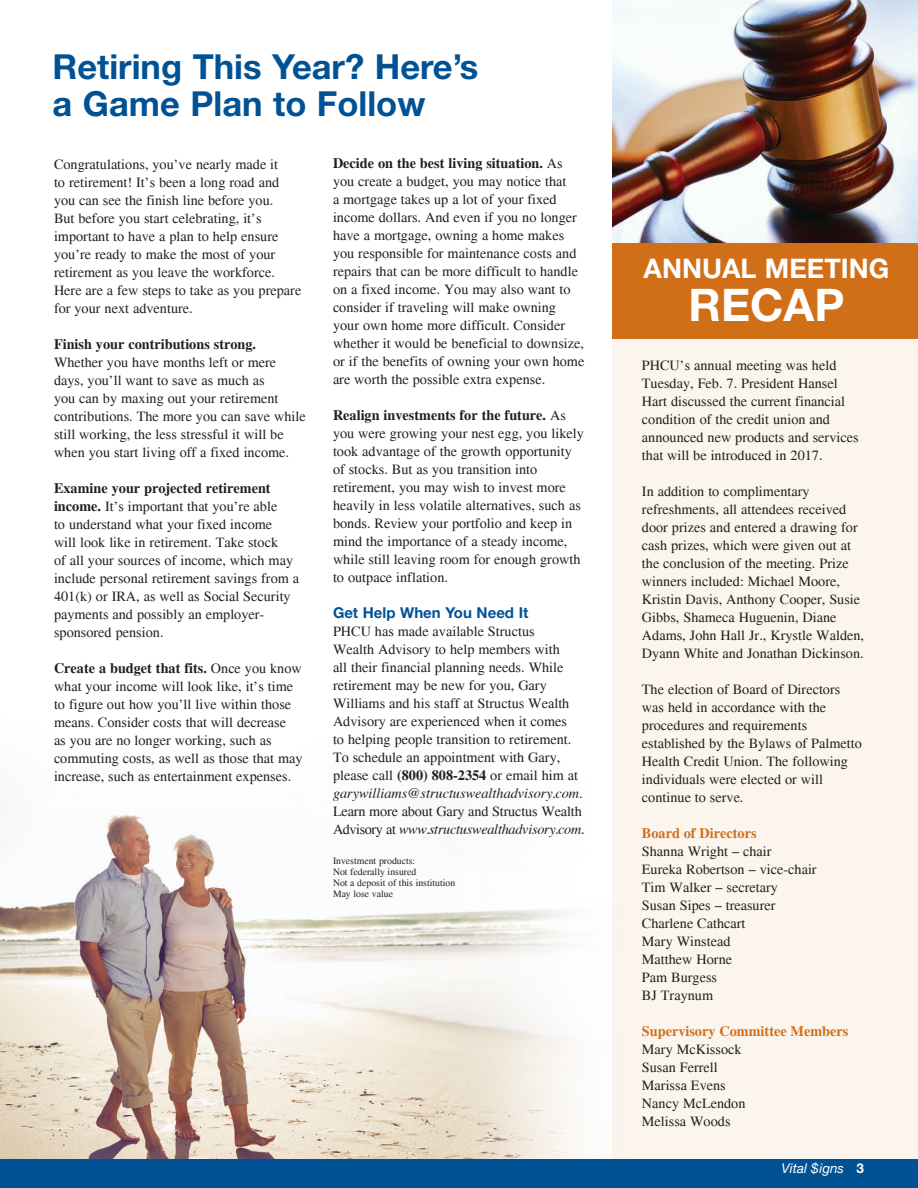
<style>
.page{position:relative;width:918px;height:1188px;background:#fff}
.page>*{position:absolute;margin:0;border:0;box-sizing:border-box;transform-origin:0 0}
.HEADLINE{font:700 45px "Helvetica Neue LT Std";color:#fff}
.HEADLINE-2{font:700 34.5px/37.5px "Helvetica Neue LT Std";color:#005294}
.HEADLINE-3{font:700 27px "Helvetica Neue LT Std";color:#fff}
.SUBHEAD{font:700 15px "Helvetica Neue LT Std";color:#005294}
.BODY{font:14.25px/18px "Times";color:#231f20}
.BODY-2{font:700 14.25px "Times";color:#d06f18}
.t1{font:italic 13.5px "Helvetica Neue LT Std";color:#fff}
.FOOTNOTE{font:9.75px "Times";color:#231f20}
.s1{font-weight:700}
.s2{font-style:italic}
.s3{font-weight:700;font-style:normal}
</style>
<div class="page">
<div style="left:612px;top:0;width:306px;height:1172px;background:#fcf5ee"></div>
<img style="left:612px;top:0;width:306px;height:243px">
<img style="left:0;top:814px;width:580px;height:345px">
<div style="left:0;top:1159px;width:918px;height:29px;background:#005294"></div>
<div style="left:612px;top:243px;width:306px;height:95px;background:#d06f18"></div>
<p class="HEADLINE-2" style="left:52px;top:47px;width:427px">Retiring This Year? Here’s a Game Plan to Follow</p>
<p class="BODY" style="left:54px;top:155px;width:249px">Congratulations, you’ve nearly made it<br>to retirement! It’s been a long road and you can see the finish line before you.<br>But before you start celebrating, it’s important to have a plan to help ensure you’re ready to make the most of your retirement as you leave the workforce.<br>Here are a few steps to take as you prepare for your next adventure.</p>
<p class="BODY" style="left:54px;top:335px;width:253px"><span class="s1">Finish your contributions strong.<br></span>Whether you have months left or mere days, you’ll want to save as much as<br>you can by maxing out your retirement contributions. The more you can save while still working, the less stressful it will be when you start living off a fixed income.</p>
<p class="BODY" style="left:54px;top:479px;width:247px"><span class="s1">Examine your projected retirement income.</span> It’s important that you’re able<br>to understand what your fixed income<br>will look like in retirement. Take stock<br>of all your sources of income, which may include personal retirement savings from a 401(k) or IRA, as well as Social Security payments and possibly an employer&shy;sponsored pension.</p>
<p class="BODY" style="left:54px;top:659px;width:250px"><span class="s1">Create a budget that fits.</span> Once you know what your income will look like, it’s time to figure out how you’ll live within those means. Consider costs that will decrease<br>as you are no longer working, such as commuting costs, as well as those that may increase, such as entertainment expenses.</p>
<p class="BODY" style="left:333px;top:155px;width:253px"><span class="s1">Decide on the best living situation.</span> As you create a budget, you may notice that<br>a mortgage takes up a lot of your fixed income dollars. And even if you no longer have a mortgage, owning a home makes you responsible for maintenance costs and repairs that can be more difficult to handle on a fixed income. You may also want to consider if traveling will make owning your own home more difficult. Consider whether it would be beneficial to downsize, or if the benefits of owning your own home are worth the possible extra expense.</p>
<p class="BODY" style="left:333px;top:407px;width:253px"><span class="s1">Realign investments for the future.</span> As you were growing your nest egg, you likely took advantage of the growth opportunity of stocks. But as you transition into retirement, you may wish to invest more heavily in less volatile alternatives, such as bonds. Review your portfolio and keep in mind the importance of a steady income, while still leaving room for enough growth to outpace inflation.</p>
<p class="SUBHEAD" style="left:333px;top:604px;width:197px">Get Help When You Need It</p>
<p class="BODY" style="left:333px;top:623px;width:253px">PHCU has made available Structus<br>Wealth Advisory to help members with<br>all their financial planning needs. While retirement may be new for you, Gary Williams and his staff at Structus Wealth Advisory are experienced when it comes<br>to helping people transition to retirement.<br>To schedule an appointment with Gary, please call <span class="s1">(800) 808-2354</span> or email him at <span class="s2">garywilliams@structuswealthadvisory.com</span>.<br>Learn more about Gary and Structus Wealth Advisory at <span class="s2">www.structuswealthadvisory.com</span>.</p>
<p class="FOOTNOTE" style="left:333px;top:855px;width:84px">Investment products:</p>
<p class="FOOTNOTE" style="left:333px;top:866px;width:85px">Not federally insured</p>
<p class="FOOTNOTE" style="left:333px;top:877px;width:124px">Not a deposit of this institution</p>
<p class="FOOTNOTE" style="left:333px;top:889px;width:62px">May lose value</p>
<p class="HEADLINE-3" style="left:644px;top:252px;width:247px">ANNUAL MEETING</p>
<p class="HEADLINE" style="left:689px;top:278px;width:157px">RECAP</p>
<p class="BODY" style="left:642px;top:357px;width:218px">PHCU’s annual meeting was held Tuesday, Feb. 7. President Hansel Hart discussed the current financial condition of the credit union and announced new products and services that will be introduced in 2017.</p>
<p class="BODY" style="left:642px;top:483px;width:224px">In addition to complimentary refreshments, all attendees received door prizes and entered a drawing for cash prizes, which were given out at the conclusion of the meeting. Prize winners included: Michael Moore, Kristin Davis, Anthony Cooper, Susie Gibbs, Shameca Huguenin, Diane Adams, John Hall Jr., Krystle Walden, Dyann White and Jonathan Dickinson.</p>
<p class="BODY" style="left:642px;top:681px;width:221px">The election of Board of Directors was held in accordance with the procedures and requirements established by the Bylaws of Palmetto<br>Health Credit Union. The following individuals were elected or will continue to serve.</p>
<p class="BODY-2" style="left:642px;top:825px;width:116px">Board of Directors</p>
<p class="BODY" style="left:642px;top:843px;width:131px">Shanna Wright – chair</p>
<p class="BODY" style="left:642px;top:861px;width:176px">Eureka Robertson – vice-chair</p>
<p class="BODY" style="left:642px;top:879px;width:137px">Tim Walker – secretary</p>
<p class="BODY" style="left:642px;top:897px;width:135px">Susan Sipes – treasurer</p>
<p class="BODY" style="left:642px;top:915px;width:105px">Charlene Cathcart</p>
<p class="BODY" style="left:642px;top:933px;width:90px">Mary Winstead</p>
<p class="BODY" style="left:642px;top:951px;width:92px">Matthew Horne</p>
<p class="BODY" style="left:642px;top:969px;width:77px">Pam Burgess</p>
<p class="BODY" style="left:642px;top:987px;width:73px">BJ Traynum</p>
<p class="BODY-2" style="left:642px;top:1023px;width:208px">Supervisory Committee Members</p>
<p class="BODY" style="left:642px;top:1041px;width:101px">Mary McKissock</p>
<p class="BODY" style="left:642px;top:1059px;width:77px">Susan Ferrell</p>
<p class="BODY" style="left:642px;top:1077px;width:85px">Marissa Evens</p>
<p class="BODY" style="left:642px;top:1095px;width:105px">Nancy McLendon</p>
<p class="BODY" style="left:642px;top:1113px;width:90px">Melissa Woods</p>
<p class="t1" style="left:782px;top:1160px;width:84px">Vital $igns <span class="s3">3</span></p>
</div>
